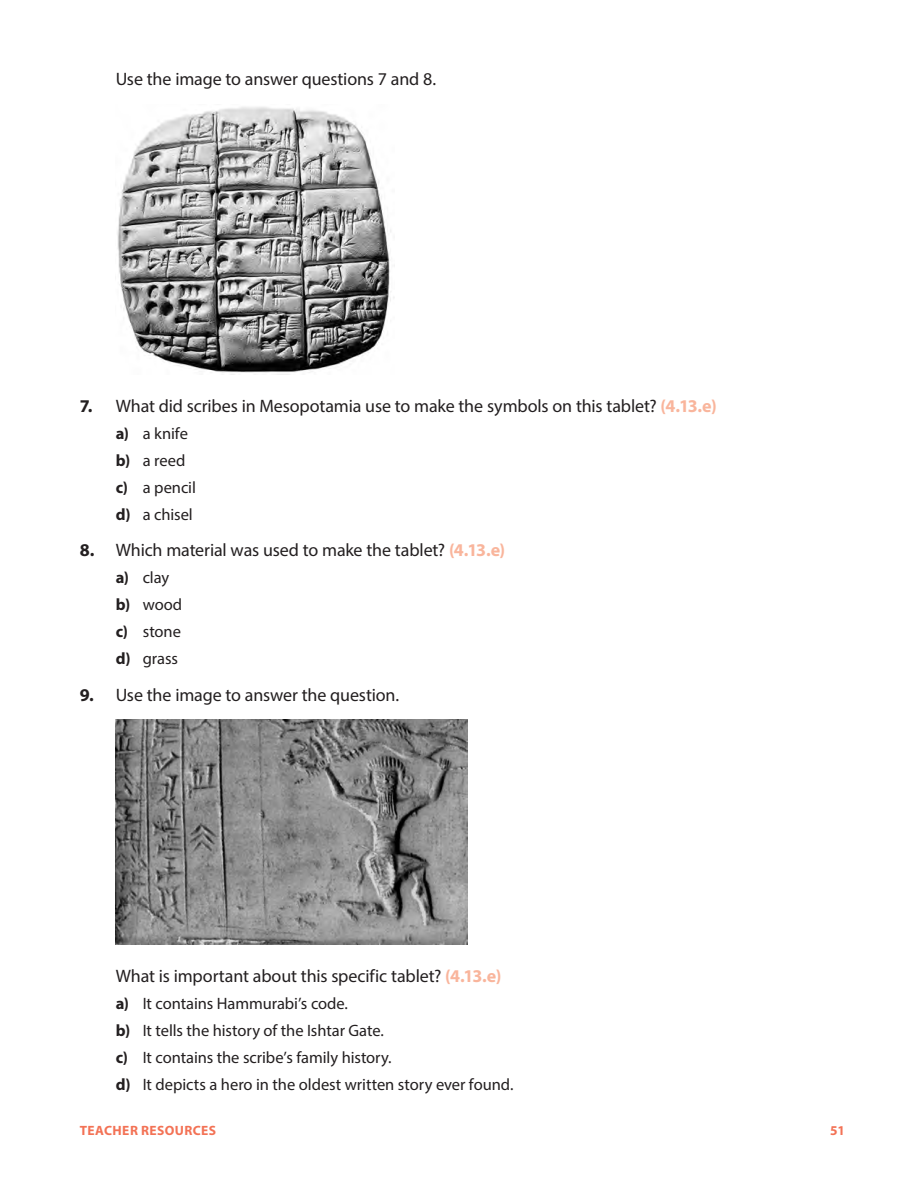
<style>
.page{position:relative;width:918px;height:1190px;background:#fff}
.page>*{position:absolute;margin:0;border:0;box-sizing:border-box;transform-origin:0 0}
.t1{font:18px "Myriad Pro";letter-spacing:-.01em;color:#231f20}
.t2{font:16.5px/27px "Myriad Pro";letter-spacing:-.005em;color:#231f20}
.t3{font:700 13.5px "Myriad Pro";letter-spacing:.03em;color:#f37255}
.s1{font-weight:700}
.s2{font-weight:700;color:#f9b59c}
</style>
<div class="page">
<img style="left:117px;top:107px;width:277px;height:266px">
<img style="left:116px;top:719px;width:351px;height:226px">
<p class="t1" style="left:116px;top:68px;width:322px">Use the image to answer questions 7 and 8.</p>
<p class="t1" style="left:80px;top:394px;width:639px"><span class="s1">7.</span> What did scribes in Mesopotamia use to make the symbols on this tablet? <span class="s2">(4.13.e)</span></p>
<p class="t2" style="left:116px;top:419px;width:82px"><span class="s1">a)</span> a knife <span class="s1">b)</span> a reed <span class="s1">c)</span> a pencil <span class="s1">d)</span> a chisel</p>
<p class="t1" style="left:80px;top:539px;width:427px"><span class="s1">8.</span> Which material was used to make the tablet? <span class="s2">(4.13.e)</span></p>
<p class="t2" style="left:116px;top:564px;width:68px"><span class="s1">a)</span> clay <span class="s1">b)</span> wood <span class="s1">c)</span> stone <span class="s1">d)</span> grass</p>
<p class="t1" style="left:80px;top:684px;width:321px"><span class="s1">9.</span> Use the image to answer the question.</p>
<p class="t1" style="left:116px;top:964px;width:387px">What is important about this specific tablet? <span class="s2">(4.13.e)</span></p>
<p class="t2" style="left:116px;top:989px;width:399px"><span class="s1">a)</span> It contains Hammurabi’s code.<br><span class="s1">b)</span> It tells the history of the Ishtar Gate.<br><span class="s1">c)</span> It contains the scribe’s family history.<br><span class="s1">d)</span> It depicts a hero in the oldest written story ever found.</p>
<p class="t3" style="left:80px;top:1122px;width:138px">TEACHER RESOURCES</p>
<p class="t3" style="left:830px;top:1122px;width:16px">51</p>
</div>
